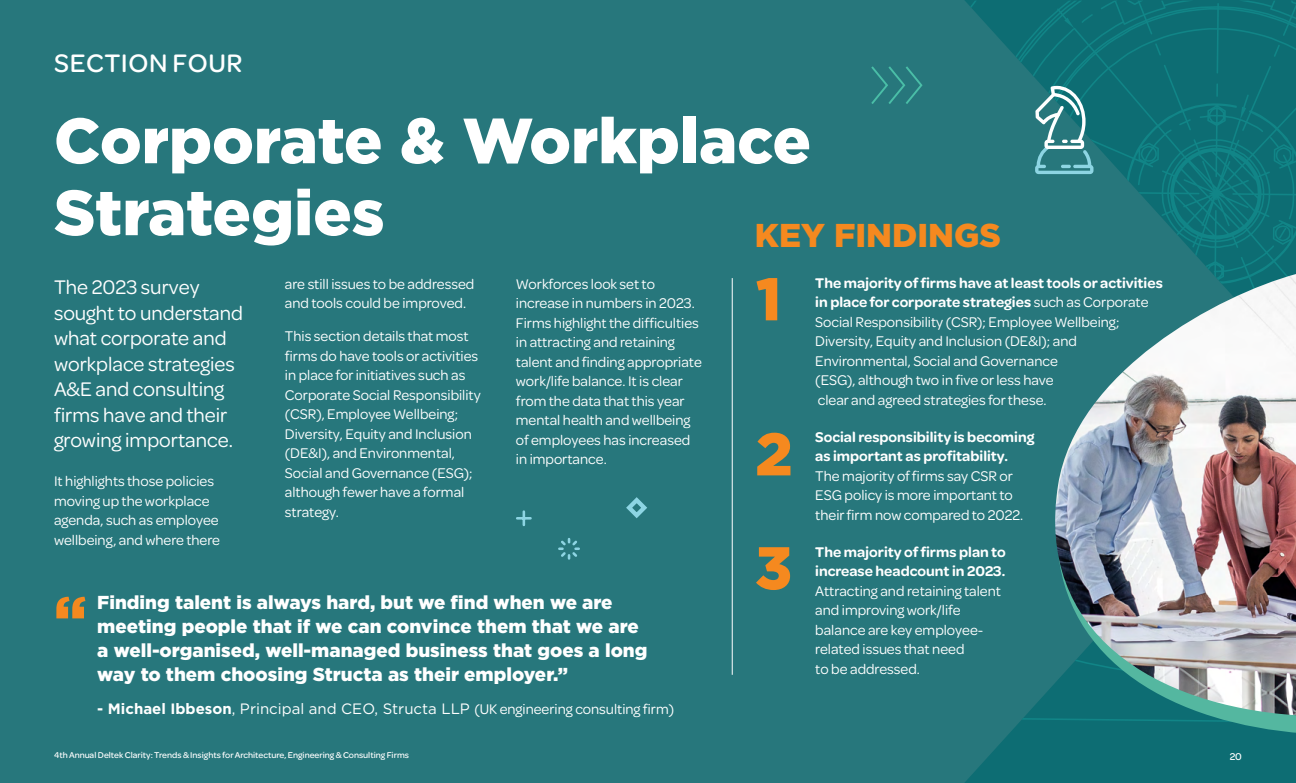
<style>
.page{position:relative;width:1296px;height:783px;background:#27777c}
.page>*{position:absolute;margin:0;border:0;box-sizing:border-box;transform-origin:0 0}
.t1{font:900 63.75px/72px "Gotham";color:#fff}
.t2{font:900 60px "Gotham";color:#f5891f}
.t3{font:900 33px "Gotham";color:#f5891f}
.t4{font:500 27px "Omnes";letter-spacing:.02em;color:#fff}
.t5{font:21px/25.5px "Omnes";color:#fff}
.t6{font:900 18.75px/24px "Gotham";color:#fff}
.t7{font:15px/19.5px "Omnes";color:#fff}
.t8{font:600 15px/19.5px "Omnes";color:#fff}
.t9{font:500 10.5px "Omnes";color:#fff}
.t10{font:500 9px "Omnes";color:#fff}
.s1{font-family:"Gotham";font-weight:700}
.s2{font-family:"Gotham"}
.s3{font-weight:600}
</style>
<div class="page">
<hr style="left:732px;top:278px;width:1px;height:397px;background:#fff">
<svg style="left:965px;top:1px;width:331px;height:266px;fill:#0d6f74"></svg>
<svg style="left:965px;top:718px;width:331px;height:65px;fill:#0d6d73"></svg>
<svg style="left:1106px;top:192px;width:13px;height:2px"></svg>
<svg style="left:1216px;top:83px;width:2px;height:14px"></svg>
<svg style="left:1082px;top:14px;width:11px;height:9px"></svg>
<svg style="left:998px;top:191px;width:17px;height:16px"></svg>
<svg style="left:970px;top:1px;width:7px;height:7px"></svg>
<svg style="left:1275px;top:225px;width:16px;height:16px"></svg>
<svg style="left:1035px;top:86px;width:59px;height:88px"></svg>
<svg style="left:871px;top:66px;width:52px;height:38px"></svg>
<svg style="left:1023px;top:267px;width:273px;height:476px"></svg>
<img style="left:1035px;top:274px;width:261px;height:441px">
<hr style="left:517px;top:517px;width:14px;height:3px;background:#8dd5e3">
<svg style="left:523px;top:512px;width:2px;height:13px"></svg>
<svg style="left:558px;top:538px;width:22px;height:22px"></svg>
<svg style="left:626px;top:497px;width:21px;height:21px"></svg>
<h3 class="t4" style="left:54px;top:45px;width:190px">SECTION FOUR</h3>
<h1 class="t1" style="left:54px;top:104px;width:759px">Corporate &amp; Workplace<br>Strategies</h1>
<h3 class="t3" style="left:755px;top:212px;width:248px">KEY FINDINGS</h3>
<h3 class="t5" style="left:54px;top:273px;width:191px">The 2023 survey sought to understand what corporate and workplace strategies<br>A&amp;E and consulting firms have and their growing importance.</h3>
<p class="t7" style="left:54px;top:471px;width:168px">It highlights those policies moving up the workplace agenda, such as employee wellbeing, and where there</p>
<p class="t7" style="left:285px;top:273px;width:191px">are still issues to be addressed and tools could be improved.</p>
<p class="t7" style="left:285px;top:326px;width:197px">This section details that most firms do have tools or activities in place for initiatives such as<br>Corporate Social Responsibility (CSR), Employee Wellbeing;<br>Diversity, Equity and Inclusion (DE&amp;I), and Environmental,<br>Social and Governance (ESG); although fewer have a formal strategy.</p>
<p class="t7" style="left:516px;top:273px;width:187px">Workforces look set to increase in numbers in 2023.<br>Firms highlight the difficulties in attracting and retaining talent and finding appropriate work/life balance. It is clear from the data that this year mental health and wellbeing of employees has increased in importance.</p>
<h2 class="t2" style="left:54px;top:576px;width:34px">“</h2>
<p class="t6" style="left:97px;top:591px;width:552px">Finding talent is always hard, but we find when we are meeting people that if we can convince them that we are a well-organised, well-managed business that goes a long way to them choosing Structa as their employer.”</p>
<p class="t7" style="left:97px;top:699px;width:578px"><span class="s1">- Michael Ibbeson</span><span class="s2">, Principal and CEO, Structa LLP</span> (UK engineering consulting firm)</p>
<h2 class="t2" style="left:756px;top:258px;width:27px">1</h2>
<p class="t7" style="left:815px;top:272px;width:349px"><span class="s3">The majority of firms have at least tools or activities in place for corporate strategies</span> such as Corporate Social Responsibility (CSR); Employee Wellbeing; Diversity, Equity and Inclusion (DE&amp;I); and Environmental, Social and Governance<br>(ESG), although two in five or less have<br>clear and agreed strategies for these.</p>
<h2 class="t2" style="left:755px;top:413px;width:39px">2</h2>
<p class="t8" style="left:815px;top:426px;width:221px">Social responsibility is becoming as important as profitability.</p>
<p class="t7" style="left:815px;top:465px;width:209px">The majority of firms say CSR or<br>ESG policy is more important to their firm now compared to 2022.</p>
<h2 class="t2" style="left:755px;top:527px;width:39px">3</h2>
<p class="t8" style="left:815px;top:541px;width:192px">The majority of firms plan to increase headcount in 2023.</p>
<p class="t7" style="left:815px;top:580px;width:187px">Attracting and retaining talent and improving work/life balance are key employee&shy;related issues that need<br>to be addressed.</p>
<p class="t10" style="left:54px;top:749px;width:357px">4th Annual Deltek Clarity: Trends &amp; Insights for Architecture, Engineering &amp; Consulting Firms</p>
<p class="t9" style="left:1230px;top:749px;width:14px">20</p>
</div>
